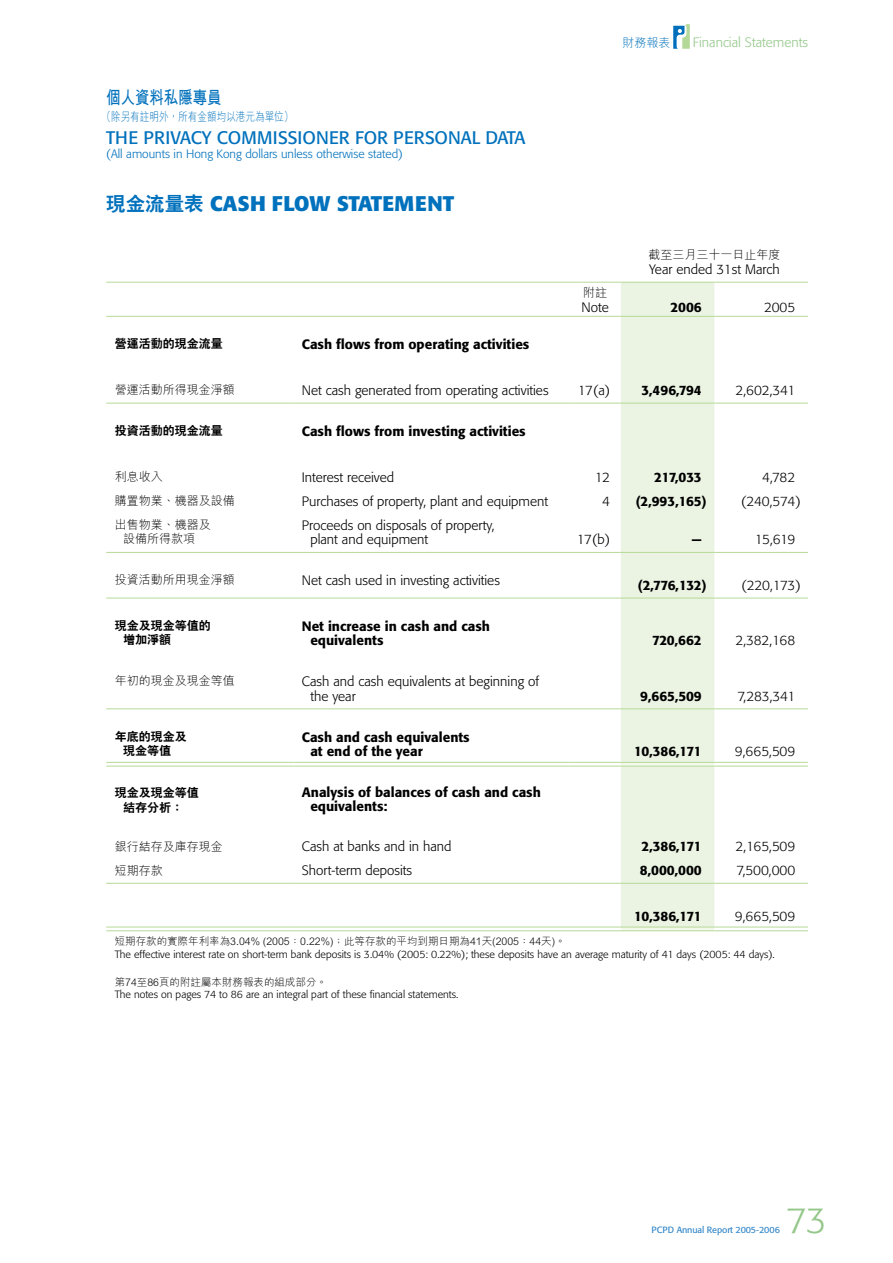
<style>
.page{position:relative;width:893px;height:1263px;background:#fff}
.page>*{position:absolute;margin:0;border:0;box-sizing:border-box;transform-origin:0 0}
.t1{font:300 36px "Formata";color:#94c78a}
.t2{font:700 21px "Formata";color:#0071bc}
.t3{font:18px "Formata";color:#0071bc}
.t4{font:700 18px "M Hei HK";color:#0071bc;scale:.8 1}
.t5{font:300 13.5px/14.2px "Formata";color:#000}
.t6{font:500 13.5px/14.2px "Formata";color:#000}
.t7{font:300 13.5px "Formata";color:#94c78a}
.t8{font:300 12px/14.2px "M Hei HK";color:#000;text-align:center}
.t9{font:800 12px/14.2px "C Hei 2 HK";color:#000;text-align:center}
.t10{font:300 12px "Formata";color:#0071bc}
.t11{font:300 12px "M Hei HK";color:#0071bc;scale:.8 1}
.t12{font:300 12px "M Hei";color:#0071bc}
.t13{font:300 10.5px "Formata";color:#000}
.t14{font:300 10.5px "M Hei HK";color:#000}
.t15{font:9px "Formata";letter-spacing:-.01em;color:#3387c9}
.s1{font-family:"C Hei 2 HK";font-weight:800;font-size:19.5px}
</style>
<div class="page">
<svg style="left:673px;top:24px;width:17px;height:25px"></svg>
<div style="left:621px;top:283px;width:93px;height:644px;background:#ebf4e3"></div>
<svg style="left:106px;top:765px;width:187px;height:1px"></svg>
<svg style="left:293px;top:765px;width:277px;height:1px"></svg>
<svg style="left:570px;top:765px;width:51px;height:1px"></svg>
<svg style="left:621px;top:763px;width:93px;height:3px"></svg>
<svg style="left:714px;top:765px;width:94px;height:1px"></svg>
<hr style="left:621px;top:927px;width:93px;height:4px;background:#f2f8ec">
<hr style="left:106px;top:403px;width:187px;height:1px;background:#b6d997">
<hr style="left:293px;top:403px;width:277px;height:1px;background:#b6d997">
<hr style="left:570px;top:403px;width:51px;height:1px;background:#b6d997">
<hr style="left:621px;top:403px;width:93px;height:1px;background:#b6d997">
<hr style="left:714px;top:403px;width:94px;height:1px;background:#b6d997">
<hr style="left:106px;top:552px;width:187px;height:1px;background:#b6d997">
<hr style="left:293px;top:552px;width:277px;height:1px;background:#b6d997">
<hr style="left:570px;top:552px;width:51px;height:1px;background:#b6d997">
<hr style="left:621px;top:552px;width:93px;height:1px;background:#b6d997">
<hr style="left:714px;top:552px;width:94px;height:1px;background:#b6d997">
<hr style="left:106px;top:598px;width:187px;height:1px;background:#b6d997">
<hr style="left:293px;top:598px;width:277px;height:1px;background:#b6d997">
<hr style="left:570px;top:598px;width:51px;height:1px;background:#b6d997">
<hr style="left:621px;top:598px;width:93px;height:1px;background:#b6d997">
<hr style="left:714px;top:598px;width:94px;height:1px;background:#b6d997">
<hr style="left:106px;top:708px;width:187px;height:1px;background:#b6d997">
<hr style="left:293px;top:708px;width:277px;height:1px;background:#b6d997">
<hr style="left:570px;top:708px;width:51px;height:1px;background:#b6d997">
<hr style="left:621px;top:708px;width:93px;height:1px;background:#b6d997">
<hr style="left:714px;top:708px;width:94px;height:1px;background:#b6d997">
<hr style="left:106px;top:762px;width:187px;height:1px;background:#b6d997">
<hr style="left:106px;top:766px;width:187px;height:1px;background:#b6d997">
<hr style="left:293px;top:762px;width:277px;height:1px;background:#b6d997">
<hr style="left:293px;top:766px;width:277px;height:1px;background:#b6d997">
<hr style="left:570px;top:762px;width:51px;height:1px;background:#b6d997">
<hr style="left:570px;top:766px;width:51px;height:1px;background:#b6d997">
<hr style="left:621px;top:762px;width:93px;height:1px;background:#b6d997">
<hr style="left:621px;top:766px;width:93px;height:1px;background:#b6d997">
<hr style="left:714px;top:762px;width:94px;height:1px;background:#b6d997">
<hr style="left:714px;top:766px;width:94px;height:1px;background:#b6d997">
<hr style="left:106px;top:927px;width:187px;height:1px;background:#b6d997">
<hr style="left:106px;top:930px;width:187px;height:1px;background:#b6d997">
<hr style="left:293px;top:927px;width:277px;height:1px;background:#b6d997">
<hr style="left:293px;top:930px;width:277px;height:1px;background:#b6d997">
<hr style="left:570px;top:927px;width:51px;height:1px;background:#b6d997">
<hr style="left:570px;top:930px;width:51px;height:1px;background:#b6d997">
<hr style="left:621px;top:927px;width:93px;height:1px;background:#b6d997">
<hr style="left:621px;top:930px;width:93px;height:1px;background:#b6d997">
<hr style="left:714px;top:927px;width:94px;height:1px;background:#b6d997">
<hr style="left:714px;top:930px;width:94px;height:1px;background:#b6d997">
<hr style="left:106px;top:282px;width:187px;height:1px;background:#b6d997">
<hr style="left:293px;top:282px;width:277px;height:1px;background:#b6d997">
<hr style="left:570px;top:282px;width:51px;height:1px;background:#b6d997">
<hr style="left:714px;top:282px;width:94px;height:1px;background:#b6d997">
<hr style="left:106px;top:316px;width:187px;height:1px;background:#b6d997">
<hr style="left:293px;top:316px;width:277px;height:1px;background:#b6d997">
<hr style="left:570px;top:316px;width:51px;height:1px;background:#b6d997">
<hr style="left:714px;top:316px;width:94px;height:1px;background:#b6d997">
<hr style="left:621px;top:282px;width:93px;height:1px;background:#b6d997">
<hr style="left:621px;top:316px;width:93px;height:1px;background:#b6d997">
<hr style="left:106px;top:883px;width:187px;height:1px;background:#b6d997">
<hr style="left:293px;top:883px;width:277px;height:1px;background:#b6d997">
<hr style="left:570px;top:883px;width:51px;height:1px;background:#b6d997">
<hr style="left:714px;top:883px;width:94px;height:1px;background:#b6d997">
<hr style="left:621px;top:883px;width:93px;height:1px;background:#b6d997">
<h3 class="t4" style="left:106px;top:84px;width:146px">個人資料私隱專員</h3>
<p class="t11" style="left:102px;top:108px;width:242px">（除另有註明外，所有金額均以港元為單位）</p>
<h3 class="t3" style="left:106px;top:127px;width:421px">THE PRIVACY COMMISSIONER FOR PERSONAL DATA</h3>
<p class="t10" style="left:106px;top:147px;width:298px">(All amounts in Hong Kong dollars unless otherwise stated)</p>
<h2 class="t2" style="left:106px;top:190px;width:349px"><span class="s1">現金流量表</span> CASH FLOW STATEMENT</h2>
<p class="t12" style="left:622px;top:36px;width:49px">財務報表</p>
<p class="t7" style="left:693px;top:34px;width:117px">Financial Statements</p>
<p class="t8" style="left:648px;top:247px;width:133px">截至三月三十一日止年度</p>
<p class="t5" style="left:649px;top:262px;width:132px">Year ended 31st March</p>
<p class="t8" style="left:583px;top:285px;width:25px">附註</p>
<p class="t5" style="left:582px;top:300px;width:29px">Note</p>
<p class="t6" style="left:671px;top:300px;width:33px">2006</p>
<p class="t5" style="left:764px;top:300px;width:33px">2005</p>
<p class="t9" style="left:115px;top:337px;width:110px">營運活動的現金流量</p>
<p class="t6" style="left:302px;top:337px;width:229px">Cash flows from operating activities</p>
<p class="t8" style="left:115px;top:382px;width:122px">營運活動所得現金淨額</p>
<p class="t5" style="left:302px;top:383px;width:248px">Net cash generated from operating activities</p>
<p class="t5" style="left:578px;top:383px;width:34px">17(a)</p>
<p class="t6" style="left:641px;top:383px;width:62px">3,496,794</p>
<p class="t5" style="left:735px;top:383px;width:61px">2,602,341</p>
<p class="t9" style="left:115px;top:424px;width:110px">投資活動的現金流量</p>
<p class="t6" style="left:302px;top:424px;width:225px">Cash flows from investing activities</p>
<p class="t8" style="left:115px;top:469px;width:49px">利息收入</p>
<p class="t5" style="left:302px;top:470px;width:94px">Interest received</p>
<p class="t5" style="left:595px;top:470px;width:17px">12</p>
<p class="t6" style="left:654px;top:470px;width:49px">217,033</p>
<p class="t5" style="left:762px;top:470px;width:35px">4,782</p>
<p class="t8" style="left:115px;top:493px;width:122px">購置物業、機器及設備</p>
<p class="t5" style="left:302px;top:494px;width:248px">Purchases of property, plant and equipment</p>
<p class="t5" style="left:602px;top:494px;width:9px">4</p>
<p class="t6" style="left:636px;top:494px;width:72px">(2,993,165)</p>
<p class="t5" style="left:741px;top:494px;width:61px">(240,574)</p>
<p class="t8" style="left:115px;top:517px;width:98px">出售物業、機器及設備所得款項</p>
<p class="t5" style="left:310px;top:518px;width:186px;text-indent:-9px">Proceeds on disposals of property, plant and equipment</p>
<p class="t5" style="left:577px;top:532px;width:35px">17(b)</p>
<p class="t6" style="left:691px;top:532px;width:12px">—</p>
<p class="t5" style="left:755px;top:532px;width:42px">15,619</p>
<p class="t8" style="left:115px;top:572px;width:122px">投資活動所用現金淨額</p>
<p class="t5" style="left:302px;top:573px;width:200px">Net cash used in investing activities</p>
<p class="t6" style="left:638px;top:578px;width:70px">(2,776,132)</p>
<p class="t5" style="left:742px;top:578px;width:61px">(220,173)</p>
<p class="t9" style="left:123px;top:619px;width:89px;text-align:left;text-indent:-9px">現金及現金等值的增加淨額</p>
<p class="t6" style="left:310px;top:619px;width:181px;text-indent:-9px">Net increase in cash and cash equivalents</p>
<p class="t6" style="left:652px;top:633px;width:51px">720,662</p>
<p class="t5" style="left:735px;top:633px;width:61px">2,382,168</p>
<p class="t8" style="left:115px;top:673px;width:122px">年初的現金及現金等值</p>
<p class="t5" style="left:310px;top:674px;width:230px;text-indent:-9px">Cash and cash equivalents at beginning of the year</p>
<p class="t9" style="left:115px;top:729px;width:73px">年底的現金及現金等值</p>
<p class="t6" style="left:310px;top:730px;width:161px;text-indent:-9px">Cash and cash equivalents at end of the year</p>
<p class="t6" style="left:640px;top:688px;width:63px">9,665,509</p>
<p class="t5" style="left:737px;top:689px;width:59px">7,283,341</p>
<p class="t6" style="left:634px;top:744px;width:69px">10,386,171</p>
<p class="t5" style="left:735px;top:744px;width:62px">9,665,509</p>
<p class="t9" style="left:115px;top:786px;width:86px">現金及現金等值結存分析：</p>
<p class="t6" style="left:310px;top:785px;width:232px;text-indent:-9px">Analysis of balances of cash and cash equivalents:</p>
<p class="t8" style="left:115px;top:839px;width:110px">銀行結存及庫存現金</p>
<p class="t5" style="left:302px;top:839px;width:151px">Cash at banks and in hand</p>
<p class="t6" style="left:642px;top:839px;width:62px">2,386,171</p>
<p class="t5" style="left:735px;top:839px;width:61px">2,165,509</p>
<p class="t8" style="left:115px;top:863px;width:49px">短期存款</p>
<p class="t5" style="left:302px;top:863px;width:112px">Short-term deposits</p>
<p class="t6" style="left:640px;top:863px;width:63px">8,000,000</p>
<p class="t5" style="left:737px;top:863px;width:60px">7,500,000</p>
<p class="t6" style="left:634px;top:909px;width:69px">10,386,171</p>
<p class="t5" style="left:735px;top:909px;width:62px">9,665,509</p>
<p class="t14" style="left:115px;top:933px;width:452px">短期存款的實際年利率為3.04% (2005：0.22%)；此等存款的平均到期日期為41天(2005：44天)。</p>
<p class="t13" style="left:115px;top:948px;width:661px">The effective interest rate on short-term bank deposits is 3.04% (2005: 0.22%); these deposits have an average maturity of 41 days (2005: 44 days).</p>
<p class="t14" style="left:115px;top:975px;width:214px">第74至86頁的附註屬本財務報表的組成部分。</p>
<p class="t13" style="left:115px;top:988px;width:345px">The notes on pages 74 to 86 are an integral part of these financial statements.</p>
<h1 class="t1" style="left:786px;top:1199px;width:42px">73</h1>
<p class="t15" style="left:651px;top:1224px;width:130px">PCPD Annual Report 2005-2006</p>
</div>
